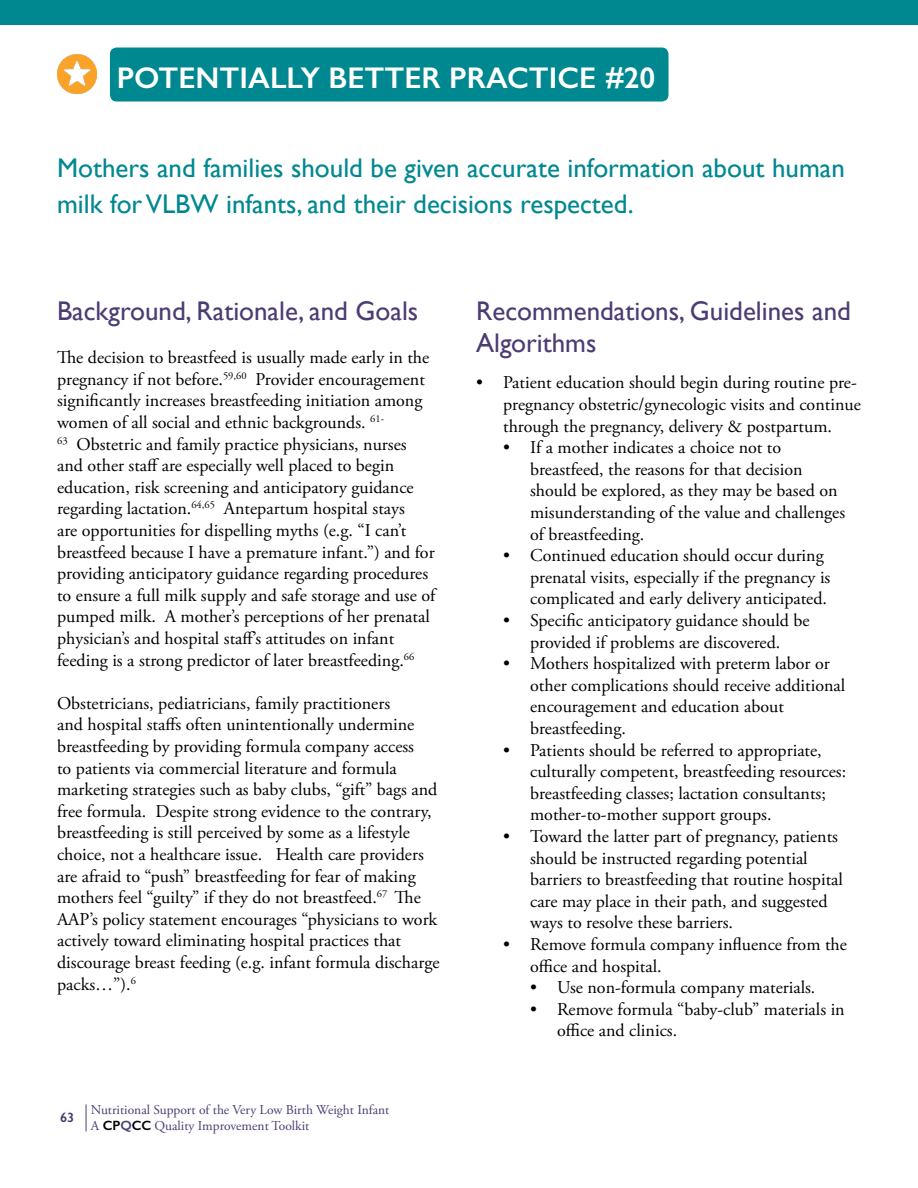
<style>
.page{position:relative;width:918px;height:1188px;background:#fff}
.page>*{position:absolute;margin:0;border:0;box-sizing:border-box;transform-origin:0 0}
.t1{font:600 30px "Gill Sans";color:#fff}
.t2{font:27px/36px "Gill Sans";color:#008890}
.t3{font:27px/32.4px "Gill Sans";color:#4d3c73}
.t4{font:18px/21.6px "Adobe Garamond Pro";color:#000}
.t5{font:13.5px/16.2px "Adobe Garamond Pro";color:#4d3c73}
.s1{font-family:"Gill Sans";font-weight:600}
.s2{font-family:"Gill Sans";font-weight:600;color:#000}
</style>
<div class="page">
<svg style="left:86px;top:1104px;width:1px;height:27px"></svg>
<div style="left:0;top:0;width:918px;height:25px;background:#008890"></div>
<img style="left:57px;top:54px;width:40px;height:39px">
<div style="left:110px;top:48px;width:559px;height:54px;background:#008890;border-radius:7px"></div>
<h1 class="t1" style="left:117px;top:59px;width:540px">POTENTIALLY BETTER PRACTICE #20</h1>
<h2 class="t2" style="left:57px;top:149px;width:789px">Mothers and families should be given accurate information about human milk for VLBW infants, and their decisions respected.</h2>
<h2 class="t3" style="left:57px;top:294px;width:363px">Background, Rationale, and Goals</h2>
<p class="t4" style="left:57px;top:347px;width:380px">The decision to breastfeed is usually made early in the pregnancy if not before.<sup>59,60</sup> Provider encouragement significantly increases breastfeeding initiation among women of all social and ethnic backgrounds. <sup>61-<br>63</sup> Obstetric and family practice physicians, nurses and other staff are especially well placed to begin education, risk screening and anticipatory guidance regarding lactation.<sup>64,65</sup> Antepartum hospital stays<br>are opportunities for dispelling myths (e.g. “I can’t breastfeed because I have a premature infant.”) and for providing anticipatory guidance regarding procedures to ensure a full milk supply and safe storage and use of pumped milk. A mother’s perceptions of her prenatal physician’s and hospital staff’s attitudes on infant feeding is a strong predictor of later breastfeeding.<sup>66</sup></p>
<p class="t4" style="left:57px;top:693px;width:384px">Obstetricians, pediatricians, family practitioners<br>and hospital staffs often unintentionally undermine breastfeeding by providing formula company access<br>to patients via commercial literature and formula marketing strategies such as baby clubs, “gift” bags and free formula. Despite strong evidence to the contrary, breastfeeding is still perceived by some as a lifestyle choice, not a healthcare issue. Health care providers are afraid to “push” breastfeeding for fear of making mothers feel “guilty” if they do not breastfeed.<sup>67</sup> The AAP’s policy statement encourages “physicians to work actively toward eliminating hospital practices that discourage breast feeding (e.g. infant formula discharge packs…”).<sup>6</sup></p>
<p class="t5" style="left:91px;top:1102px;width:300px;text-indent:-31px"><span class="s1">63</span> Nutritional Support of the Very Low Birth Weight Infant<br>A <span class="s2">CP</span><span class="s1">Q</span><span class="s2">CC</span> Quality Improvement Toolkit</p>
<h2 class="t3" style="left:476px;top:294px;width:376px">Recommendations, Guidelines and<br>Algorithms</h2>
<p class="t4" style="left:503px;top:373px;width:359px;text-indent:-27px">• Patient education should begin during routine pre&shy;pregnancy obstetric/gynecologic visits and continue through the pregnancy, delivery &amp; postpartum.</p>
<p class="t4" style="left:530px;top:437px;width:317px;text-indent:-27px">• If a mother indicates a choice not to breastfeed, the reasons for that decision should be explored, as they may be based on misunderstanding of the value and challenges of breastfeeding.</p>
<p class="t4" style="left:530px;top:545px;width:302px;text-indent:-27px">• Continued education should occur during prenatal visits, especially if the pregnancy is complicated and early delivery anticipated.</p>
<p class="t4" style="left:503px;top:610px;width:308px;text-align:center">• Specific anticipatory guidance should be provided if problems are discovered.</p>
<p class="t4" style="left:530px;top:653px;width:317px;text-indent:-27px">• Mothers hospitalized with preterm labor or other complications should receive additional encouragement and education about breastfeeding.</p>
<p class="t4" style="left:530px;top:740px;width:318px;text-indent:-27px">• Patients should be referred to appropriate, culturally competent, breastfeeding resources: breastfeeding classes; lactation consultants; mother-to-mother support groups.</p>
<p class="t4" style="left:530px;top:826px;width:314px;text-indent:-27px">• Toward the latter part of pregnancy, patients should be instructed regarding potential barriers to breastfeeding that routine hospital care may place in their path, and suggested ways to resolve these barriers.</p>
<p class="t4" style="left:530px;top:934px;width:318px;text-indent:-27px">• Remove formula company influence from the office and hospital.</p>
<p class="t4" style="left:530px;top:977px;width:287px">• Use non-formula company materials.</p>
<p class="t4" style="left:557px;top:999px;width:289px;text-indent:-27px">• Remove formula “baby-club” materials in office and clinics.</p>
</div>
